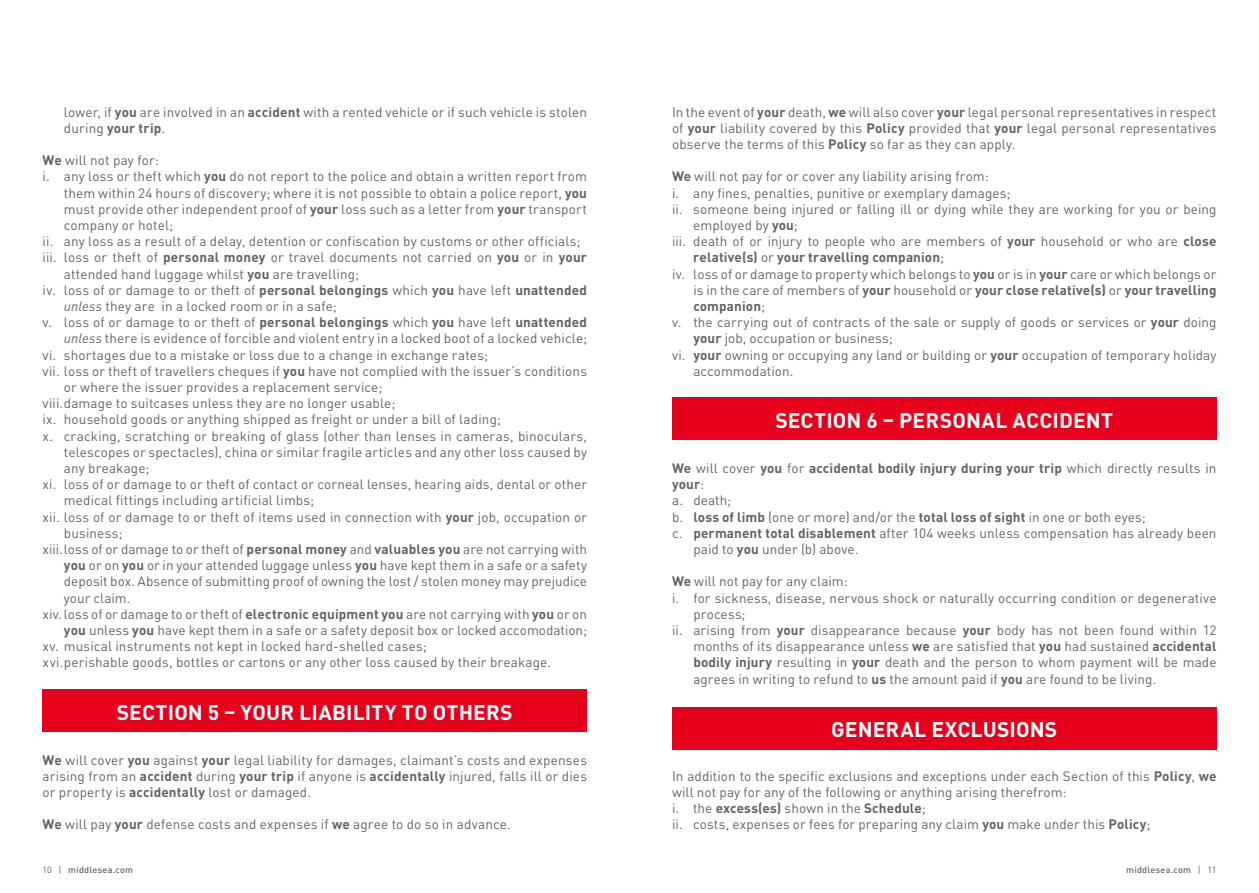
<style>
.page{position:relative;width:1259px;height:893px;background:#fff}
.page>*{position:absolute;margin:0;border:0;box-sizing:border-box;transform-origin:0 0}
.t1{font:700 21px "DIN Pro";letter-spacing:.01em;color:#fff}
.t2{font:13.5px/16.2px "DIN Pro";letter-spacing:.01em;color:#636264;text-align:justify}
.t3{font:700 13.5px "DIN Pro";letter-spacing:.005em;color:#636264}
.t4{font:500 9px "DIN Pro";letter-spacing:.03em;color:#636264}
.s1{font-weight:700}
.s2{font-style:italic}
.s3{font-weight:400}
</style>
<div class="page">
<div style="left:43px;top:689px;width:544px;height:43px;background:#e6001b"></div>
<div style="left:672px;top:398px;width:544px;height:42px;background:#e6001b"></div>
<div style="left:672px;top:707px;width:544px;height:42px;background:#e6001b"></div>
<p class="t2" style="left:64px;top:102px;width:525px">lower, if <span class="s1">you</span> are involved in an <span class="s1">accident</span> with a rented vehicle or if such vehicle is stolen during <span class="s1">your trip</span>.</p>
<p class="t2" style="left:43px;top:151px;width:118px"><span class="s1">We</span> will not pay for:</p>
<p class="t2" style="left:43px;top:167px;width:546px">i. any loss or theft which <span class="s1">you</span> do not report to the police and obtain a written report from</p>
<p class="t2" style="left:64px;top:183px;width:524px">them within 24 hours of discovery; where it is not possible to obtain a police report, <span class="s1">you</span></p>
<p class="t2" style="left:64px;top:200px;width:524px">must provide other independent proof of <span class="s1">your</span> loss such as a letter from <span class="s1">your</span> transport</p>
<p class="t2" style="left:64px;top:216px;width:111px">company or hotel;</p>
<p class="t2" style="left:43px;top:232px;width:539px">ii. any loss as a result of a delay, detention or confiscation by customs or other officials;</p>
<p class="t2" style="left:43px;top:248px;width:546px">iii. loss or theft of <span class="s1">personal money</span> or travel documents not carried on <span class="s1">you</span> or in <span class="s1">your</span></p>
<p class="t2" style="left:64px;top:264px;width:297px">attended hand luggage whilst <span class="s1">you</span> are travelling;</p>
<p class="t2" style="left:43px;top:281px;width:546px">iv. loss of or damage to or theft of <span class="s1">personal belongings</span> which <span class="s1">you</span> have left <span class="s1">unattended</span></p>
<p class="t2" style="left:64px;top:297px;width:274px"><span class="s2">unless</span> they are in a locked room or in a safe;</p>
<p class="t2" style="left:43px;top:313px;width:546px">v. loss of or damage to or theft of <span class="s1">personal belongings</span> which <span class="s1">you</span> have left <span class="s1">unattended</span></p>
<p class="t2" style="left:64px;top:329px;width:525px"><span class="s2">unless</span> there is evidence of forcible and violent entry in a locked boot of a locked vehicle;</p>
<p class="t2" style="left:43px;top:345px;width:447px">vi. shortages due to a mistake or loss due to a change in exchange rates;</p>
<p class="t2" style="left:43px;top:362px;width:546px">vii. loss or theft of travellers cheques if <span class="s1">you</span> have not complied with the issuer’s conditions</p>
<p class="t2" style="left:64px;top:378px;width:320px">or where the issuer provides a replacement service;</p>
<p class="t2" style="left:43px;top:394px;width:354px">viii.damage to suitcases unless they are no longer usable;</p>
<p class="t2" style="left:43px;top:410px;width:460px">ix. household goods or anything shipped as freight or under a bill of lading;</p>
<p class="t2" style="left:43px;top:426px;width:546px">x. cracking, scratching or breaking of glass (other than lenses in cameras, binoculars,</p>
<p class="t2" style="left:64px;top:443px;width:525px">telescopes or spectacles), china or similar fragile articles and any other loss caused by</p>
<p class="t2" style="left:64px;top:459px;width:87px">any breakage;</p>
<p class="t2" style="left:43px;top:475px;width:546px">xi. loss of or damage to or theft of contact or corneal lenses, hearing aids, dental or other</p>
<p class="t2" style="left:64px;top:491px;width:252px">medical fittings including artificial limbs;</p>
<p class="t2" style="left:43px;top:507px;width:546px">xii. loss of or damage to or theft of items used in connection with <span class="s1">your</span> job, occupation or</p>
<p class="t2" style="left:64px;top:524px;width:60px">business;</p>
<p class="t2" style="left:43px;top:540px;width:546px">xiii.loss of or damage to or theft of <span class="s1">personal money</span> and <span class="s1">valuables you</span> are not carrying with</p>
<p class="t2" style="left:64px;top:556px;width:524px"><span class="s1">you</span> or on <span class="s1">you</span> or in your attended luggage unless <span class="s1">you</span> have kept them in a safe or a safety</p>
<p class="t2" style="left:64px;top:572px;width:525px">deposit box. Absence of submitting proof of owning the lost / stolen money may prejudice</p>
<p class="t2" style="left:64px;top:588px;width:68px">your claim.</p>
<p class="t2" style="left:43px;top:605px;width:546px">xiv.loss of or damage to or theft of <span class="s1">electronic equipment you</span> are not carrying with <span class="s1">you</span> or on</p>
<p class="t2" style="left:64px;top:621px;width:524px"><span class="s1">you</span> unless <span class="s1">you</span> have kept them in a safe or a safety deposit box or locked accomodation;</p>
<p class="t2" style="left:43px;top:637px;width:386px">xv. musical instruments not kept in locked hard-shelled cases;</p>
<p class="t2" style="left:43px;top:653px;width:510px">xvi.perishable goods, bottles or cartons or any other loss caused by their breakage.</p>
<h1 class="t1" style="left:117px;top:694px;width:397px">SECTION 5 – YOUR LIABILITY TO OTHERS</h1>
<p class="t2" style="left:43px;top:750px;width:546px"><span class="s1">We</span> will cover <span class="s1">you</span> against <span class="s1">your</span> legal liability for damages, claimant’s costs and expenses arising from an <span class="s1">accident</span> during <span class="s1">your trip</span> if anyone is <span class="s1">accidentally</span> injured, falls ill or dies or property is <span class="s1">accidentally</span> lost or damaged.</p>
<p class="t2" style="left:43px;top:815px;width:470px"><span class="s1">We</span> will pay <span class="s1">your</span> defense costs and expenses if <span class="s1">we</span> agree to do so in advance.</p>
<p class="t2" style="left:672px;top:102px;width:546px">In the event of <span class="s1">your</span> death, <span class="s1">we</span> will also cover <span class="s1">your</span> legal personal representatives in respect of <span class="s1">your</span> liability covered by this <span class="s1">Policy</span> provided that <span class="s1">your</span> legal personal representatives observe the terms of this <span class="s1">Policy</span> so far as they can apply.</p>
<p class="t2" style="left:672px;top:167px;width:318px"><span class="s1">We</span> will not pay for or cover any liability arising from:</p>
<p class="t2" style="left:672px;top:183px;width:340px">i. any fines, penalties, punitive or exemplary damages;</p>
<p class="t2" style="left:672px;top:200px;width:546px">ii. someone being injured or falling ill or dying while they are working for you or being</p>
<p class="t2" style="left:693px;top:216px;width:106px">employed by <span class="s1">you</span>;</p>
<p class="t2" style="left:672px;top:232px;width:546px">iii. death of or injury to people who are members of <span class="s1">your</span> household or who are <span class="s1">close</span></p>
<p class="t3" style="left:693px;top:246px;width:252px">relative(s) <span class="s3">or</span> your travelling companion<span class="s3">;</span></p>
<p class="t2" style="left:672px;top:264px;width:546px">iv. loss of or damage to property which belongs to <span class="s1">you</span> or is in <span class="s1">your</span> care or which belongs or</p>
<p class="t3" style="left:693px;top:279px;width:524px"><span class="s3">is in the care of members of</span> your <span class="s3">household or</span> your close relative(s) <span class="s3">or</span> your travelling</p>
<p class="t3" style="left:693px;top:295px;width:73px">companion<span class="s3">;</span></p>
<p class="t2" style="left:672px;top:313px;width:546px">v. the carrying out of contracts of the sale or supply of goods or services or <span class="s1">your</span> doing</p>
<p class="t2" style="left:693px;top:329px;width:201px"><span class="s1">your</span> job, occupation or business;</p>
<p class="t2" style="left:672px;top:345px;width:546px">vi. <span class="s1">your</span> owning or occupying any land or building or <span class="s1">your</span> occupation of temporary holiday</p>
<p class="t2" style="left:693px;top:362px;width:102px">accommodation.</p>
<h1 class="t1" style="left:775px;top:403px;width:339px">SECTION 6 – PERSONAL ACCIDENT</h1>
<p class="t3" style="left:672px;top:457px;width:546px">We <span class="s3">will cover</span> you <span class="s3">for</span> accidental bodily injury during your trip <span class="s3">which directly results in</span></p>
<p class="t3" style="left:672px;top:473px;width:33px">your<span class="s3">:</span></p>
<p class="t2" style="left:672px;top:491px;width:61px">a. death;</p>
<p class="t2" style="left:672px;top:507px;width:475px">b. <span class="s1">loss of limb</span> (one or more) and/or the <span class="s1">total loss of sight</span> in one or both eyes;</p>
<p class="t2" style="left:672px;top:524px;width:546px">c. <span class="s1">permanent total disablement</span> after 104 weeks unless compensation has already been</p>
<p class="t2" style="left:693px;top:540px;width:166px">paid to <span class="s1">you</span> under (b) above.</p>
<p class="t2" style="left:672px;top:572px;width:177px"><span class="s1">We</span> will not pay for any claim:</p>
<p class="t2" style="left:672px;top:588px;width:546px">i. for sickness, disease, nervous shock or naturally occurring condition or degenerative</p>
<p class="t2" style="left:693px;top:605px;width:54px">process;</p>
<p class="t2" style="left:672px;top:621px;width:546px">ii. arising from <span class="s1">your</span> disappearance because <span class="s1">your</span> body has not been found within 12</p>
<p class="t2" style="left:693px;top:637px;width:525px">months of its disappearance unless <span class="s1">we</span> are satisfied that <span class="s1">you</span> had sustained <span class="s1">accidental</span></p>
<p class="t2" style="left:693px;top:653px;width:525px"><span class="s1">bodily injury</span> resulting in <span class="s1">your</span> death and the person to whom payment will be made</p>
<p class="t2" style="left:693px;top:669px;width:464px">agrees in writing to refund to <span class="s1">us</span> the amount paid if <span class="s1">you</span> are found to be living.</p>
<h1 class="t1" style="left:831px;top:712px;width:228px">GENERAL EXCLUSIONS</h1>
<p class="t2" style="left:672px;top:767px;width:546px;text-align:left">In addition to the specific exclusions and exceptions under each Section of this <span class="s1">Policy</span>, <span class="s1">we </span>will not pay for any of the following or anything arising therefrom:<br>i. the <span class="s1">excess(es)</span> shown in the <span class="s1">Schedule</span>;<br>ii. costs, expenses or fees for preparing any claim <span class="s1">you</span> make under this <span class="s1">Policy</span>;</p>
<p class="t4" style="left:43px;top:862px;width:92px"><span class="s3">10 |</span> middlesea.com</p>
<p class="t4" style="left:1126px;top:862px;width:92px">middlesea.com <span class="s3">| 11</span></p>
</div>
